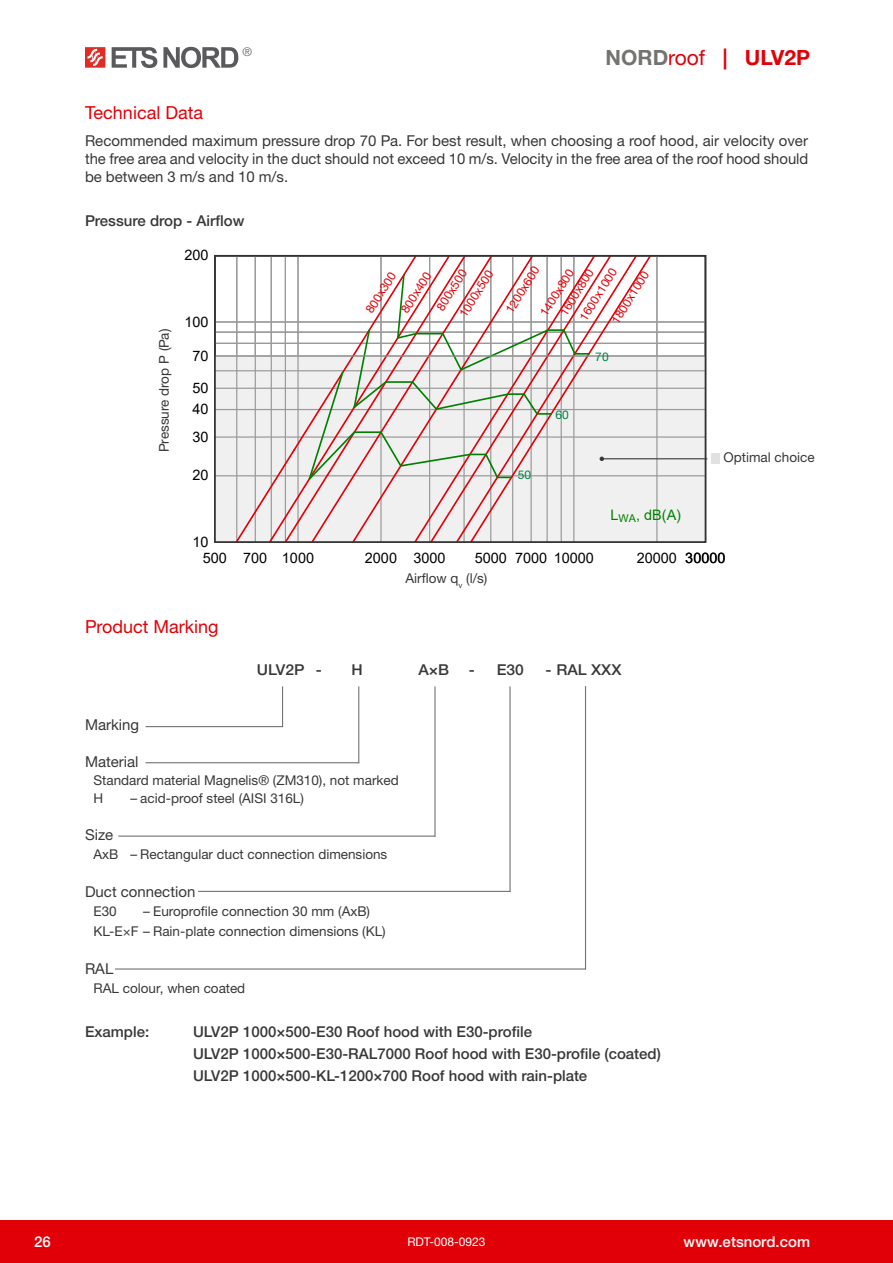
<style>
.page{position:relative;width:893px;height:1263px;background:#fff}
.page>*{position:absolute;margin:0;border:0;box-sizing:border-box;transform-origin:0 0}
.t1{font:700 21px "Helvetica Neue LTW1 G";color:#e10008}
.t2{font:18px "Helvetica Neue LTW1 G";color:#e10008}
.t3{font:15.9px "Arial";color:#000}
.t4{font:15px/18px "Helvetica Neue LTW1 G";color:#383839;text-align:justify}
.t5{font:500 15px/22.2px "Helvetica Neue LTW1 G";color:#383839}
.t6{font:500 15px "Helvetica Neue LTW1 G";color:#383839;scale:1.04 1}
.t7{font:500 15px "Helvetica Neue LTW1 G";color:#fff}
.t8{font:14.4px "Arial";color:#000}
.t9{font:14.4px "Arial";color:#008000}
.t10{font:13.5px/17.9px "Helvetica Neue LTW1 G";color:#383839}
.t11{font:12px/22.8px "Helvetica Neue LTW1 G";color:#e10008}
.t12{font:12px "Helvetica Neue LTW1 G";color:#fff}
.t13{font:12px "Helvetica Neue LTW1 G";color:#008445}
.t14{font:12px "Helvetica Neue LTW1 G";color:#737372}
.s1{color:#737372}
.s2{font-weight:400}
</style>
<div class="page">
<div style="left:0;top:1220px;width:893px;height:43px;background:#e10008"></div>
<svg style="left:112px;top:47px;width:45px;height:21px"></svg>
<svg style="left:163px;top:47px;width:75px;height:21px"></svg>
<svg style="left:85px;top:47px;width:20px;height:21px"></svg>
<hr style="left:602px;top:458px;width:105px;height:1px;background:#383839">
<svg style="left:216px;top:256px;width:489px;height:285px"></svg>
<div style="left:711px;top:453px;width:8px;height:10px;background:#e1e1e1"></div>
<hr style="left:146px;top:726px;width:137px;height:1px;background:#737372">
<hr style="left:282px;top:686px;width:1px;height:41px;background:#737372">
<hr style="left:146px;top:762px;width:213px;height:1px;background:#737372">
<hr style="left:358px;top:686px;width:1px;height:77px;background:#737372">
<hr style="left:118px;top:835px;width:317px;height:2px;background:#737372">
<hr style="left:434px;top:686px;width:2px;height:151px;background:#737372">
<hr style="left:198px;top:891px;width:313px;height:1px;background:#737372">
<hr style="left:509px;top:686px;width:2px;height:206px;background:#737372">
<hr style="left:115px;top:968px;width:471px;height:1px;background:#737372">
<hr style="left:585px;top:686px;width:1px;height:283px;background:#737372">
<p class="t14" style="left:242px;top:44px;width:11px">®</p>
<h1 class="t1" style="left:606px;top:44px;width:206px"><span class="s1">NORD</span><span class="s2">roof</span> | ULV2P</h1>
<h2 class="t2" style="left:85px;top:102px;width:119px">Technical Data</h2>
<p class="t4" style="left:85px;top:131px;width:725px">Recommended maximum pressure drop 70 Pa. For best result, when choosing a roof hood, air velocity over the free area and velocity in the duct should not exceed 10 m/s. Velocity in the free area of the roof hood should be between 3 m/s and 10 m/s.</p>
<p class="t5" style="left:85px;top:210px;width:161px">Pressure drop - Airflow</p>
<p class="t8" style="left:184px;top:245px;width:26px">200</p>
<p class="t10" style="left:155px;top:452px;width:125px;rotate:-90deg">Pressure drop P (Pa)</p>
<p class="t3" style="left:154px;top:465px;width:134px;rotate:-90deg">Rõhukadu p<sub>t</sub> (Pa)</p>
<p class="t8" style="left:184px;top:312px;width:26px">100</p>
<p class="t8" style="left:192px;top:346px;width:18px">70</p>
<p class="t8" style="left:192px;top:378px;width:18px">50</p>
<p class="t8" style="left:192px;top:399px;width:18px">40</p>
<p class="t8" style="left:192px;top:427px;width:18px">30</p>
<p class="t8" style="left:192px;top:465px;width:18px">20</p>
<p class="t11" style="left:359px;top:306px;width:48px;rotate:-58deg">800x300</p>
<p class="t11" style="left:433px;top:298px;width:54px;text-indent:-7px;rotate:-58deg">800x500<br>1000x500</p>
<p class="t11" style="left:499px;top:306px;width:54px;rotate:-58deg">1200x600</p>
<p class="t11" style="left:542px;top:301px;width:54px;line-height:16.5px;text-indent:-11px;rotate:-58deg">1400x800<br>1600x800</p>
<p class="t11" style="left:573px;top:314px;width:61px;rotate:-58deg">1600x1000</p>
<p class="t11" style="left:605px;top:317px;width:61px;rotate:-58deg">1800x1000</p>
<p class="t11" style="left:394px;top:306px;width:48px;rotate:-58deg">800x400</p>
<p class="t13" style="left:518px;top:467px;width:15px">50</p>
<p class="t13" style="left:556px;top:407px;width:15px">60</p>
<p class="t13" style="left:595px;top:349px;width:15px">70</p>
<p class="t10" style="left:724px;top:448px;width:93px">Optimal choice</p>
<p class="t8" style="left:192px;top:532px;width:18px">10</p>
<p class="t9" style="left:610px;top:505px;width:72px">L<sub>WA</sub>, dB(A)</p>
<p class="t8" style="left:203px;top:548px;width:113px">500 700 1000</p>
<p class="t8" style="left:365px;top:548px;width:82px">2000 3000</p>
<p class="t8" style="left:475px;top:548px;width:121px">5000 7000 10000</p>
<p class="t8" style="left:637px;top:548px;width:90px">20000 30000</p>
<p class="t3" style="left:406px;top:565px;width:111px">Õhuhulk q<sub>v</sub> (l/s)</p>
<p class="t10" style="left:405px;top:570px;width:83px">Airflow q<sub>v</sub> (l/s)</p>
<h2 class="t2" style="left:85px;top:616px;width:135px">Product Marking</h2>
<p class="t6" style="left:257px;top:660px;width:64px">ULV2P -</p>
<p class="t6" style="left:352px;top:660px;width:12px">H</p>
<p class="t6" style="left:418px;top:660px;width:31px">A×B</p>
<p class="t6" style="left:469px;top:660px;width:54px">- E30</p>
<p class="t6" style="left:545px;top:660px;width:75px">- RAL XXX</p>
<p class="t4" style="left:85px;top:715px;width:56px">Marking</p>
<p class="t4" style="left:85px;top:752px;width:55px">Material</p>
<p class="t10" style="left:94px;top:771px;width:307px">Standard material Magnelis® (ZM310), not marked<br>H</p>
<p class="t10" style="left:131px;top:789px;width:175px">– acid-proof steel (AISI 316L)</p>
<p class="t4" style="left:85px;top:825px;width:30px">Size</p>
<p class="t10" style="left:94px;top:845px;width:295px">AxB – Rectangular duct connection dimensions</p>
<p class="t4" style="left:85px;top:882px;width:112px">Duct connection</p>
<p class="t10" style="left:94px;top:902px;width:25px">E30</p>
<p class="t10" style="left:94px;top:901px;width:294px;line-height:20px;text-indent:50px">– Europrofile connection 30 mm (AxB)<br>KL-E×F – Rain-plate connection dimensions (KL)</p>
<p class="t4" style="left:85px;top:959px;width:30px">RAL</p>
<p class="t10" style="left:94px;top:979px;width:153px">RAL colour, when coated</p>
<p class="t5" style="left:85px;top:1020px;width:66px">Example:</p>
<p class="t5" style="left:193px;top:1020px;width:469px">ULV2P 1000×500-E30 Roof hood with E30-profile<br>ULV2P 1000×500-E30-RAL7000 Roof hood with E30-profile (coated)<br>ULV2P 1000×500-KL-1200×700 Roof hood with rain-plate</p>
<p class="t7" style="left:34px;top:1233px;width:18px">26</p>
<p class="t12" style="left:407px;top:1234px;width:80px">RDT-008-0923</p>
<p class="t7" style="left:683px;top:1233px;width:128px">www.etsnord.com</p>
</div>
